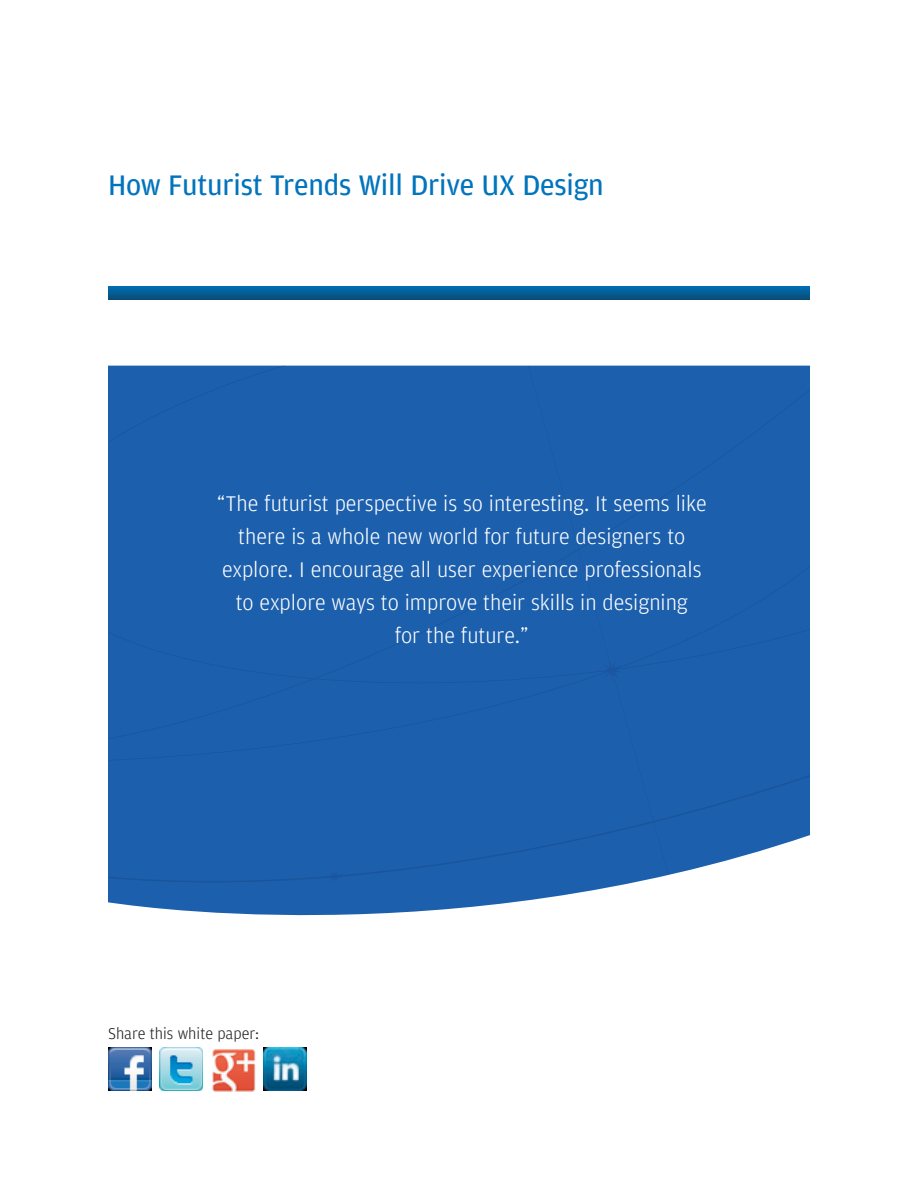
<style>
.page{position:relative;width:918px;height:1188px;background:#fff}
.page>*{position:absolute;margin:0;border:0;box-sizing:border-box;transform-origin:0 0}
.t1{font:30px "Amplitude";letter-spacing:-.005em;color:#0074bd}
.t2{font:300 22.5px/33px "Amplitude";color:#fff;text-align:center}
.t3{font:300 16.5px "Amplitude";color:#231f20}
</style>
<div class="page">
<svg style="left:151px;top:1048px;width:1px;height:43px"></svg>
<img style="left:108px;top:1048px;width:43px;height:43px">
<img style="left:160px;top:1048px;width:43px;height:43px">
<img style="left:264px;top:1048px;width:43px;height:43px">
<div style="left:212px;top:1048px;width:45px;height:43px;background:#f7f4f0"></div>
<img style="left:212px;top:1049px;width:43px;height:42px">
<svg style="left:108px;top:286px;width:702px;height:14px;background:#045d94"></svg>
<svg style="left:108px;top:739px;width:702px;height:176px;fill:#1c60ad"></svg>
<div style="left:528px;top:739px;width:141px;height:36px;background:#1c60ad"></div>
<div style="left:108px;top:366px;width:702px;height:23px;background:#1c60ad"></div>
<svg style="left:337px;top:775px;width:473px;height:102px;background:#2969b1"></svg>
<div style="left:108px;top:739px;width:501px;height:22px;background:#1c60ad"></div>
<div style="left:108px;top:389px;width:702px;height:350px;background:#1c60ad"></div>
<svg style="left:108px;top:869px;width:234px;height:15px;background:#1b5eab"></svg>
<div style="left:108px;top:566px;width:702px;height:117px;background:#1c60ad"></div>
<h1 class="t1" style="left:108px;top:167px;width:497px">How Futurist Trends Will Drive UX Design</h1>
<p class="t2" style="left:217px;top:486px;width:491px">“The futurist perspective is so interesting. It seems like there is a whole new world for future designers to explore. I encourage all user experience professionals to explore ways to improve their skills in designing<br>for the future.”</p>
<p class="t3" style="left:108px;top:1024px;width:153px">Share this white paper:</p>
</div>
